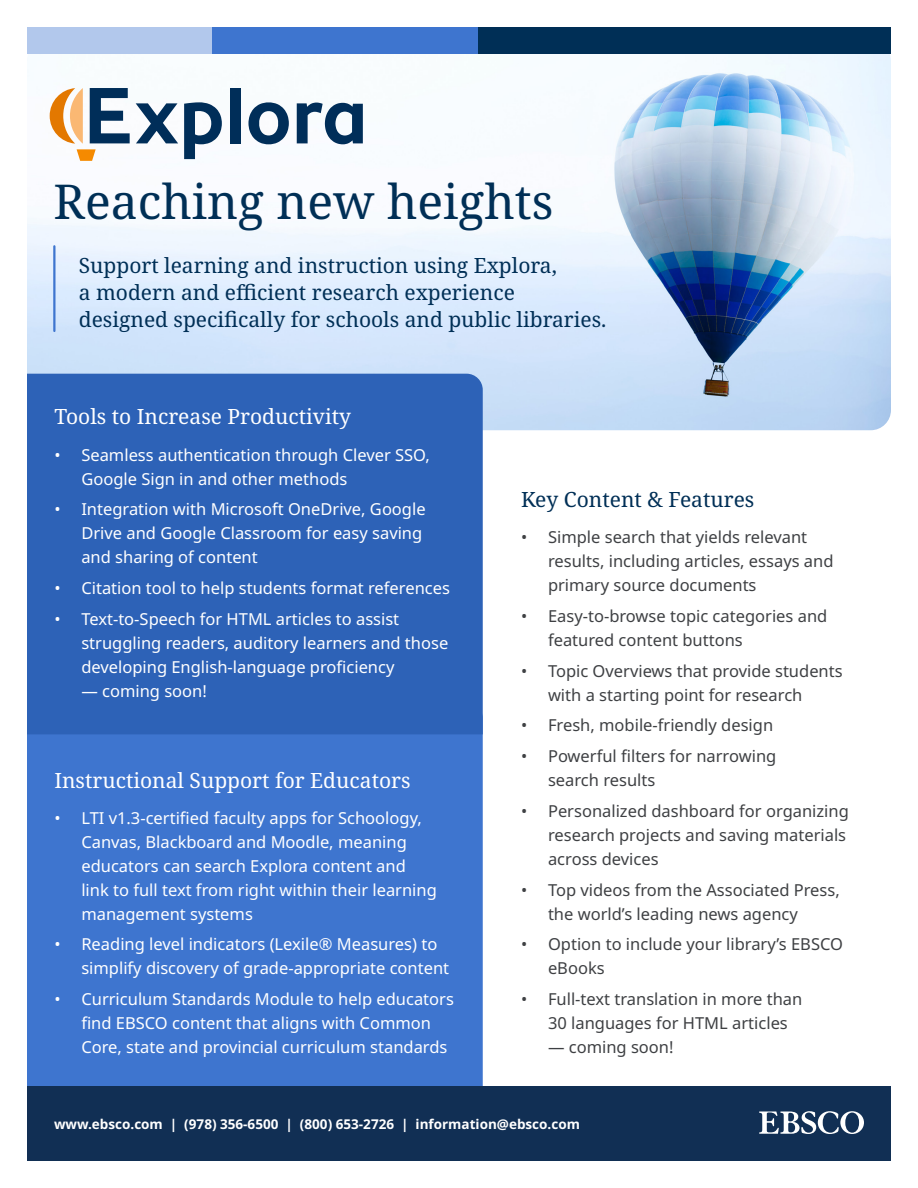
<style>
.page{position:relative;width:918px;height:1188px;background:#fff}
.page>*{position:absolute;margin:0;border:0;box-sizing:border-box;transform-origin:0 0}
.H1{font:48px "Noto Serif";color:#002f56}
.t1{font:21px/27px "Noto Serif";color:#002f56}
.H2-white{font:21px "Noto Serif";color:#fff}
.t2{font:16.5px/24px "Noto Sans";color:#fff}
.Bullets-Color{font:16.5px/24px "Noto Sans";color:#3e4043}
.t3{font:700 13.5px "Noto Sans";color:#fff}
</style>
<div class="page">
<img style="left:27px;top:54px;width:864px;height:376px">
<div style="left:27px;top:734px;width:456px;height:352px;background:#3e75cf"></div>
<div style="left:27px;top:374px;width:456px;height:360px;background:#2d62b7"></div>
<div style="left:477px;top:27px;width:414px;height:27px;background:#002f56"></div>
<div style="left:211px;top:27px;width:266px;height:27px;background:#3e75cf"></div>
<div style="left:27px;top:27px;width:184px;height:27px;background:#b2c8ec"></div>
<hr style="left:53px;top:246px;width:3px;height:85px;background:#3e75cf">
<svg style="left:136px;top:103px;width:42px;height:40px"></svg>
<svg style="left:184px;top:102px;width:38px;height:57px"></svg>
<div style="left:230px;top:88px;width:11px;height:55px;background:#002e59"></div>
<svg style="left:248px;top:102px;width:41px;height:42px"></svg>
<svg style="left:297px;top:103px;width:66px;height:41px"></svg>
<svg style="left:50px;top:88px;width:80px;height:73px"></svg>
<div style="left:28px;top:1086px;width:863px;height:75px;background:#112f54"></div>
<svg style="left:759px;top:1111px;width:105px;height:23px"></svg>
<p class="H1" style="left:54px;top:169px;width:501px">Reaching new heights</p>
<h2 class="t1" style="left:79px;top:252px;width:529px">Support learning and instruction using Explora,<br>a modern and efficient research experience designed specifically for schools and public libraries.</h2>
<h2 class="H2-white" style="left:54px;top:402px;width:298px">Tools to Increase Productivity</h2>
<p class="t2" style="left:81px;top:443px;width:350px;text-indent:-27px">• Seamless authentication through Clever SSO,<br>Google Sign in and other methods</p>
<p class="t2" style="left:81px;top:498px;width:346px;text-indent:-27px">• Integration with Microsoft OneDrive, Google<br>Drive and Google Classroom for easy saving and sharing of content</p>
<p class="t2" style="left:54px;top:576px;width:397px">• Citation tool to help students format references</p>
<p class="t2" style="left:81px;top:607px;width:368px;text-indent:-27px">• Text-to-Speech for HTML articles to assist struggling readers, auditory learners and those developing English-language proficiency</p>
<p class="t2" style="left:81px;top:679px;width:127px">— coming soon!</p>
<h2 class="H2-white" style="left:54px;top:766px;width:358px">Instructional Support for Educators</h2>
<p class="t2" style="left:81px;top:806px;width:357px;text-indent:-27px">• LTI v1.3-certified faculty apps for Schoology, Canvas, Blackboard and Moodle, meaning educators can search Explora content and link to full text from right within their learning management systems</p>
<p class="t2" style="left:81px;top:933px;width:369px;text-indent:-27px">• Reading level indicators (Lexile® Measures) to simplify discovery of grade-appropriate content</p>
<p class="t2" style="left:81px;top:988px;width:374px;text-indent:-27px">• Curriculum Standards Module to help educators find EBSCO content that aligns with Common<br>Core, state and provincial curriculum standards</p>
<h2 class="t1" style="left:521px;top:486px;width:235px">Key Content &amp; Features</h2>
<p class="Bullets-Color" style="left:548px;top:526px;width:287px;text-indent:-27px">• Simple search that yields relevant results, including articles, essays and primary source documents</p>
<p class="Bullets-Color" style="left:548px;top:604px;width:281px;text-indent:-27px">• Easy-to-browse topic categories and featured content buttons</p>
<p class="Bullets-Color" style="left:548px;top:659px;width:296px;text-indent:-27px">• Topic Overviews that provide students with a starting point for research</p>
<p class="Bullets-Color" style="left:521px;top:714px;width:254px">• Fresh, mobile-friendly design</p>
<p class="Bullets-Color" style="left:548px;top:745px;width:230px;text-indent:-27px">• Powerful filters for narrowing search results</p>
<p class="Bullets-Color" style="left:548px;top:799px;width:302px;text-indent:-27px">• Personalized dashboard for organizing research projects and saving materials across devices</p>
<p class="Bullets-Color" style="left:548px;top:878px;width:293px;text-indent:-27px">• Top videos from the Associated Press, the world’s leading news agency</p>
<p class="Bullets-Color" style="left:548px;top:933px;width:297px;text-indent:-27px">• Option to include your library’s EBSCO eBooks</p>
<p class="Bullets-Color" style="left:548px;top:988px;width:256px;text-indent:-27px">• Full-text translation in more than<br>30 languages for HTML articles</p>
<p class="Bullets-Color" style="left:548px;top:1036px;width:127px">— coming soon!</p>
<p class="t3" style="left:54px;top:1114px;width:527px">www.ebsco.com | (978) 356-6500 | (800) 653-2726 | information@ebsco.com</p>
</div>
